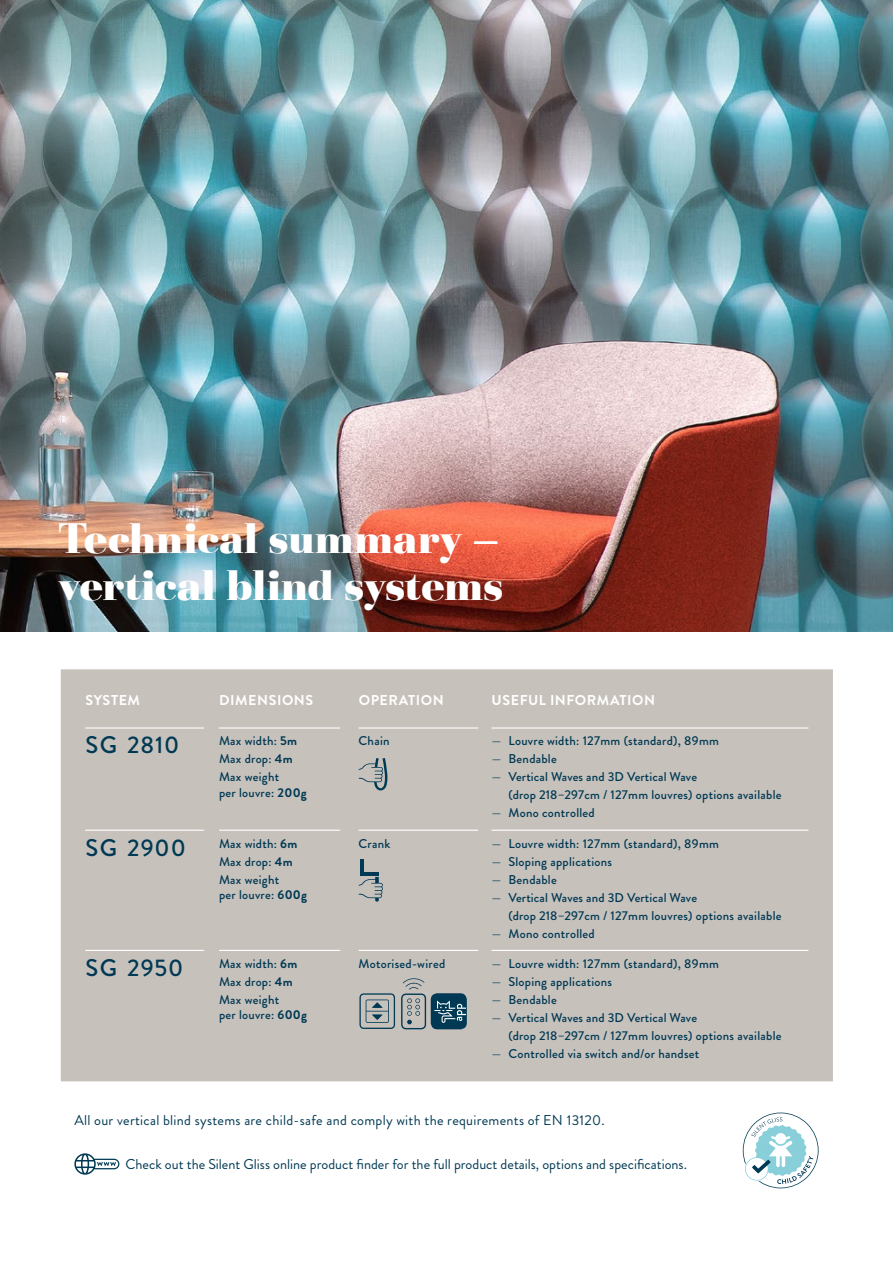
<style>
.page{position:relative;width:893px;height:1263px;background:#fff}
.page>*{position:absolute;margin:0;border:0;box-sizing:border-box;transform-origin:0 0}
.t1{font:900 44.25px/46.5px "Basilia";letter-spacing:.01em;color:#fff}
.t2{font:500 24px "Brandon Grotesque";letter-spacing:.04em;color:#003953}
.t3{font:14.25px "Brandon Grotesque";color:#003953}
.t4{font:14.25px "Brandon Grotesque";letter-spacing:.02em;color:#003953}
.t5{font:700 14.25px "Brandon Grotesque";letter-spacing:.04em;color:#fff}
.t6{font:500 12.75px/18px "Brandon Grotesque";letter-spacing:.02em;color:#003953}
.s1{font-weight:700}
.s2{font-weight:400}
</style>
<div class="page">
<img style="left:0;top:0;width:893px;height:631px">
<svg style="left:743px;top:1112px;width:76px;height:76px"></svg>
<svg style="left:74px;top:1153px;width:45px;height:22px"></svg>
<div style="left:58px;top:666px;width:778px;height:418px;background:#c7c1bc;border:3px solid #fff"></div>
<hr style="left:85px;top:727px;width:119px;height:1px;background:#fff">
<hr style="left:85px;top:830px;width:119px;height:1px;background:#fff">
<hr style="left:85px;top:950px;width:119px;height:1px;background:#fff">
<hr style="left:219px;top:727px;width:121px;height:1px;background:#fff">
<hr style="left:219px;top:830px;width:121px;height:1px;background:#fff">
<hr style="left:219px;top:950px;width:121px;height:1px;background:#fff">
<hr style="left:359px;top:727px;width:119px;height:1px;background:#fff">
<hr style="left:359px;top:830px;width:119px;height:1px;background:#fff">
<hr style="left:359px;top:950px;width:119px;height:1px;background:#fff">
<hr style="left:491px;top:727px;width:317px;height:1px;background:#fff">
<hr style="left:491px;top:830px;width:317px;height:1px;background:#fff">
<hr style="left:491px;top:950px;width:317px;height:1px;background:#fff">
<svg style="left:359px;top:758px;width:28px;height:32px"></svg>
<svg style="left:359px;top:877px;width:24px;height:25px"></svg>
<hr style="left:360px;top:859px;width:4px;height:13px;background:#003953">
<hr style="left:360px;top:873px;width:19px;height:3px;background:#003953">
<svg style="left:359px;top:993px;width:36px;height:36px"></svg>
<svg style="left:431px;top:993px;width:36px;height:36px"></svg>
<svg style="left:401px;top:978px;width:65px;height:51px"></svg>
<h1 class="t1" style="left:59px;top:519px;width:446px">Technical summary – vertical blind systems</h1>
<p class="t5" style="left:85px;top:690px;width:56px">SYSTEM</p>
<p class="t5" style="left:219px;top:690px;width:96px">DIMENSIONS</p>
<p class="t5" style="left:359px;top:690px;width:87px">OPERATION</p>
<p class="t5" style="left:492px;top:690px;width:165px">USEFUL INFORMATION</p>
<h2 class="t2" style="left:85px;top:728px;width:95px">SG 2810</h2>
<p class="t6" style="left:219px;top:732px;width:80px">Max width: <span class="s1">5m<br></span>Max drop: <span class="s1">4m<br></span>Max weight</p>
<p class="t6" style="left:219px;top:783px;width:89px">per louvre: <span class="s1">200g</span></p>
<p class="t6" style="left:359px;top:732px;width:32px">Chain</p>
<p class="t6" style="left:491px;top:732px;width:229px"><span class="s2">—</span> Louvre width: 127mm (standard), 89mm</p>
<p class="t6" style="left:491px;top:750px;width:67px"><span class="s2">—</span> Bendable</p>
<p class="t6" style="left:508px;top:768px;width:274px;text-indent:-17px"><span class="s2">—</span> Vertical Waves and 3D Vertical Wave<br>(drop 218–297cm / 127mm louvres) options available</p>
<p class="t6" style="left:491px;top:804px;width:105px"><span class="s2">—</span> Mono controlled</p>
<h2 class="t2" style="left:85px;top:831px;width:102px">SG 2900</h2>
<p class="t6" style="left:219px;top:834px;width:80px">Max width: <span class="s1">6m<br></span>Max drop: <span class="s1">4m<br></span>Max weight</p>
<p class="t6" style="left:219px;top:886px;width:90px">per louvre: <span class="s1">600g</span></p>
<h2 class="t2" style="left:85px;top:951px;width:99px">SG 2950</h2>
<p class="t6" style="left:219px;top:955px;width:80px">Max width: <span class="s1">6m<br></span>Max drop: <span class="s1">4m<br></span>Max weight</p>
<p class="t6" style="left:219px;top:1006px;width:90px">per louvre: <span class="s1">600g</span></p>
<p class="t6" style="left:359px;top:834px;width:33px">Crank</p>
<p class="t6" style="left:491px;top:834px;width:229px"><span class="s2">—</span> Louvre width: 127mm (standard), 89mm</p>
<p class="t6" style="left:491px;top:852px;width:122px"><span class="s2">—</span> Sloping applications</p>
<p class="t6" style="left:491px;top:870px;width:67px"><span class="s2">—</span> Bendable</p>
<p class="t6" style="left:508px;top:888px;width:274px;text-indent:-17px"><span class="s2">—</span> Vertical Waves and 3D Vertical Wave<br>(drop 218–297cm / 127mm louvres) options available</p>
<p class="t6" style="left:491px;top:924px;width:105px"><span class="s2">—</span> Mono controlled</p>
<p class="t6" style="left:359px;top:955px;width:88px">Motorised-wired</p>
<p class="t6" style="left:491px;top:955px;width:229px"><span class="s2">—</span> Louvre width: 127mm (standard), 89mm</p>
<p class="t6" style="left:491px;top:973px;width:122px"><span class="s2">—</span> Sloping applications</p>
<p class="t6" style="left:491px;top:991px;width:67px"><span class="s2">—</span> Bendable</p>
<p class="t6" style="left:508px;top:1009px;width:274px;text-indent:-17px"><span class="s2">—</span> Vertical Waves and 3D Vertical Wave<br>(drop 218–297cm / 127mm louvres) options available</p>
<p class="t6" style="left:491px;top:1045px;width:209px"><span class="s2">—</span> Controlled via switch and/or handset</p>
<p class="t4" style="left:74px;top:1110px;width:532px">All our vertical blind systems are child-safe and comply with the requirements of EN 13120.</p>
<p class="t3" style="left:126px;top:1154px;width:563px">Check out the Silent Gliss online product finder for the full product details, options and specifications.</p>
</div>
